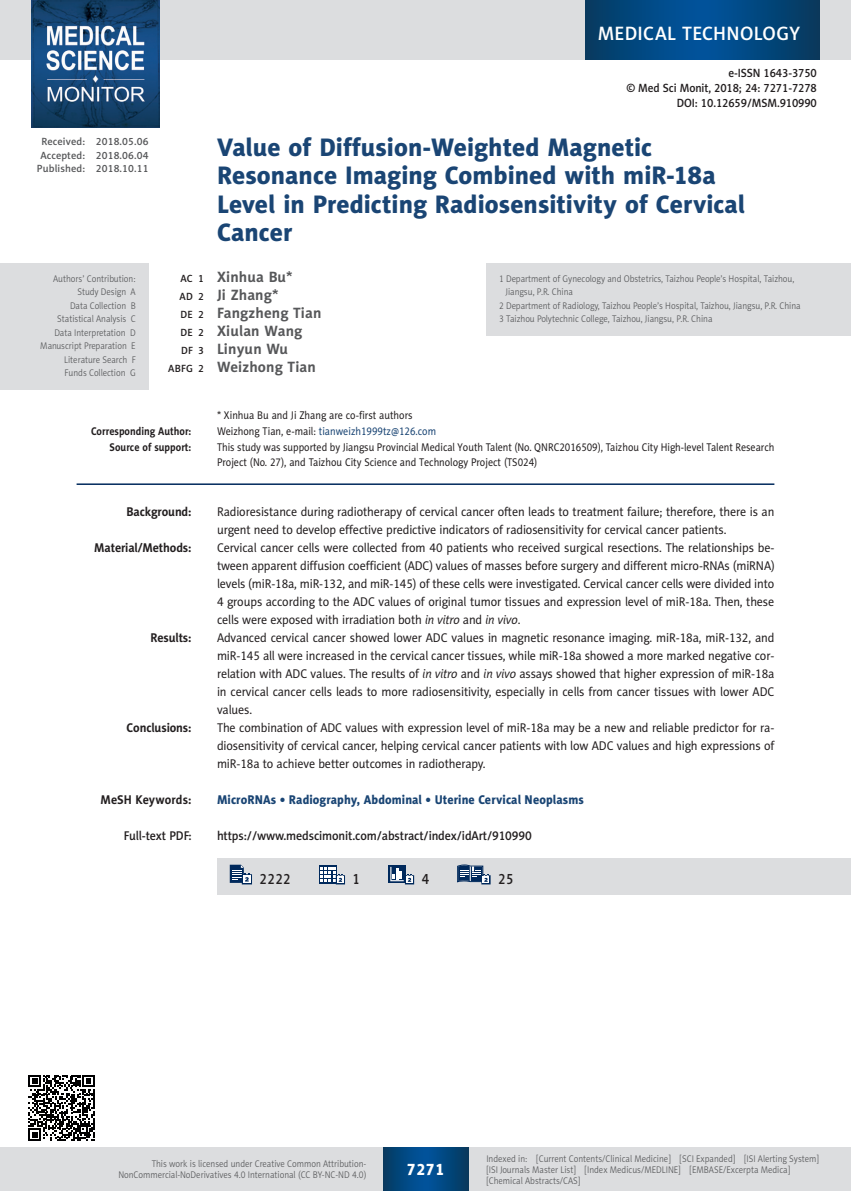
<style>
.page{position:relative;width:851px;height:1191px;background:#fff}
.page>*{position:absolute;margin:0;border:0;box-sizing:border-box;transform-origin:0 0}
.MSM_Tytul{font:25.5px/28.5px "Naomi Sans EFN Heavy";color:#1a4574}
.t1{font:19.5px "Naomi Sans EFN Medium";letter-spacing:.015em;color:#fff}
.t2{font:16.5px "Naomi Sans EFN Heavy";color:#fff}
.MSM_Autorzy{font:700 15px "Naomi Sans EFN";letter-spacing:.01em;color:#57585a}
.MSM_dane{font:15px "Naomi Sans EFN Medium";letter-spacing:.03em;color:#231f20;scale:.9 1}
.MSM_Summary_body{font:12.75px/18px "Naomi Sans EFN";letter-spacing:-.01em;color:#231f20;text-align:justify;scale:.95 1}
.MSM_full_text_pdf{font:12.75px "Naomi Sans EFN Medium";letter-spacing:-.01em;color:#231f20;scale:.95 1}
.MSM_keywords{font:12.75px "Naomi Sans EFN Heavy";letter-spacing:.005em;color:#1a4574;scale:.95 1}
.MSM_Summary_body-2{font:700 12.75px "Naomi Sans EFN";letter-spacing:-.01em;color:#231f20;scale:.95 1}
.MSM_keywords-2{font:700 12.75px "Naomi Sans EFN";letter-spacing:.005em;color:#231f20;scale:.95 1}
.MSM_full_text_pdf-2{font:12px "Naomi Sans EFN Medium";letter-spacing:-.01em;color:#231f20;scale:.95 1}
.MSM_Support{font:11.25px/15.8px "Naomi Sans EFN";color:#231f20;scale:.9 1}
.MSM_Adres{font:11.25px "Naomi Sans EFN";color:#1a4574;scale:.9 1}
.MSM_Adres-2{font:11.25px "Naomi Sans EFN";color:#231f20;scale:.9 1}
.MSM_Adres-3{font:700 11.25px "Naomi Sans EFN";color:#231f20;scale:.9 1}
.MSM_Support-2{font:700 11.25px "Naomi Sans EFN";color:#231f20;scale:.9 1}
.t3{font:10.5px "Naomi Sans EFN Medium";letter-spacing:.01em;color:#57585a}
.MSM_Afiliacja{font:9.75px/11.2px "Naomi Sans EFN Light";color:#57585a;scale:.9 1}
.s1{font-family:"Naomi Sans EFN Medium";font-weight:400;font-size:10.5px;color:#231f20}
.s2{color:#231f20}
.s3{font-style:italic}
</style>
<div class="page">
<div style="left:217px;top:858px;width:633px;height:36px;background:#dcdddf"></div>
<svg style="left:230px;top:864px;width:22px;height:20px"></svg>
<div style="left:319px;top:865px;width:17px;height:18px;background:#00295c"></div>
<svg style="left:320px;top:866px;width:25px;height:18px"></svg>
<div style="left:388px;top:865px;width:18px;height:18px;background:#00295c"></div>
<svg style="left:390px;top:867px;width:24px;height:17px"></svg>
<svg style="left:457px;top:864px;width:33px;height:20px"></svg>
<hr style="left:77px;top:483px;width:697px;height:2px;background:#00295c">
<div style="left:0;top:264px;width:148px;height:126px;background:#dcdddf"></div>
<div style="left:486px;top:264px;width:364px;height:72px;background:#dcdddf"></div>
<svg style="left:28px;top:1075px;width:67px;height:66px"></svg>
<div style="left:0;top:1148px;width:850px;height:43px;background:#dcdddf"></div>
<svg style="left:383px;top:1147px;width:85px;height:43px;background:#02477e"></svg>
<div style="left:0;top:0;width:850px;height:60px;background:#dcdddf"></div>
<svg style="left:585px;top:0;width:234px;height:60px;background:#02477e"></svg>
<img style="left:32px;top:0;width:127px;height:128px">
<h2 class="t1" style="left:597px;top:22px;width:204px">MEDICAL TECHNOLOGY</h2>
<p class="MSM_full_text_pdf-2" style="left:728px;top:66px;width:95px">e-ISSN 1643-3750</p>
<p class="MSM_full_text_pdf-2" style="left:626px;top:81px;width:202px">© Med Sci Monit, 2018; 24: 7271-7278</p>
<p class="MSM_full_text_pdf-2" style="left:676px;top:96px;width:149px">DOI: 10.12659/MSM.910990</p>
<p class="MSM_Tytul" style="left:217px;top:132px;width:529px">Value of Diffusion-Weighted Magnetic Resonance Imaging Combined with miR-18a Level in Predicting Radiosensitivity of Cervical Cancer</p>
<p class="MSM_Autorzy" style="left:180px;top:268px;width:113px"><span class="s1">AC 1</span> Xinhua Bu*</p>
<p class="MSM_Autorzy" style="left:179px;top:286px;width:100px"><span class="s1">AD 2</span> Ji Zhang*</p>
<p class="MSM_Autorzy" style="left:180px;top:304px;width:142px"><span class="s1">DE 2</span> Fangzheng Tian</p>
<p class="MSM_Autorzy" style="left:180px;top:322px;width:123px"><span class="s1">DE 2</span> Xiulan Wang</p>
<p class="MSM_Autorzy" style="left:181px;top:340px;width:109px"><span class="s1">DF 3</span> Linyun Wu</p>
<p class="MSM_Autorzy" style="left:168px;top:358px;width:149px"><span class="s1">ABFG 2</span> Weizhong Tian</p>
<p class="MSM_Adres-2" style="left:217px;top:409px;width:219px">* Xinhua Bu and Ji Zhang are co-first authors</p>
<p class="MSM_Adres-3" style="left:91px;top:424px;width:113px">Corresponding Author:</p>
<p class="MSM_Adres" style="left:217px;top:424px;width:245px"><span class="s2">Weizhong Tian, e-mail:</span> tianweizh1999tz@126.com</p>
<p class="MSM_Support-2" style="left:110px;top:440px;width:92px">Source of support:</p>
<p class="MSM_Support" style="left:217px;top:439px;width:620px">This study was supported by Jiangsu Provincial Medical Youth Talent (No. QNRC2016509), Taizhou City High-level Talent Research<br>Project (No. 27), and Taizhou City Science and Technology Project (TS024)</p>
<p class="MSM_Summary_body-2" style="left:126px;top:504px;width:70px">Background:</p>
<p class="MSM_Summary_body" style="left:217px;top:503px;width:588px">Radioresistance during radiotherapy of cervical cancer often leads to treatment failure; therefore, there is an urgent need to develop effective predictive indicators of radiosensitivity for cervical cancer patients.</p>
<p class="MSM_Summary_body-2" style="left:94px;top:540px;width:104px">Material/Methods:</p>
<p class="MSM_Summary_body" style="left:217px;top:539px;width:588px">Cervical cancer cells were collected from 40 patients who received surgical resections. The relationships be&shy;tween apparent diffusion coefficient (ADC) values of masses before surgery and different micro-RNAs (miRNA) levels (miR-18a, miR-132, and miR-145) of these cells were investigated. Cervical cancer cells were divided into 4 groups according to the ADC values of original tumor tissues and expression level of miR-18a. Then, these cells were exposed with irradiation both <span class="s3">in vitro</span> and <span class="s3">in vivo</span>.</p>
<p class="MSM_Summary_body-2" style="left:150px;top:630px;width:45px">Results:</p>
<p class="MSM_Summary_body" style="left:217px;top:629px;width:588px">Advanced cervical cancer showed lower ADC values in magnetic resonance imaging. miR-18a, miR-132, and miR-145 all were increased in the cervical cancer tissues, while miR-18a showed a more marked negative cor&shy;relation with ADC values. The results of <span class="s3">in vitro</span> and <span class="s3">in vivo</span> assays showed that higher expression of miR-18a in cervical cancer cells leads to more radiosensitivity, especially in cells from cancer tissues with lower ADC values.</p>
<p class="MSM_Summary_body-2" style="left:127px;top:720px;width:70px">Conclusions:</p>
<p class="MSM_Summary_body" style="left:217px;top:719px;width:588px">The combination of ADC values with expression level of miR-18a may be a new and reliable predictor for ra&shy;diosensitivity of cervical cancer, helping cervical cancer patients with low ADC values and high expressions of miR-18a to achieve better outcomes in radiotherapy.</p>
<p class="MSM_keywords-2" style="left:100px;top:792px;width:97px">MeSH Keywords:</p>
<p class="MSM_keywords" style="left:217px;top:792px;width:388px">MicroRNAs • Radiography, Abdominal • Uterine Cervical Neoplasms</p>
<p class="MSM_full_text_pdf" style="left:124px;top:828px;width:73px">Full-text PDF:</p>
<p class="MSM_full_text_pdf" style="left:217px;top:828px;width:333px">https://www.medscimonit.com/abstract/index/idArt/910990</p>
<p class="t3" style="left:41px;top:136px;width:109px">Received: 2018.05.06</p>
<p class="t3" style="left:40px;top:149px;width:110px">Accepted: 2018.06.04</p>
<p class="t3" style="left:37px;top:163px;width:113px">Published: 2018.10.11</p>
<p class="MSM_Afiliacja" style="left:53px;top:273px;width:93px">Authors’ Contribution:</p>
<p class="MSM_Afiliacja" style="left:77px;top:286px;width:66px">Study Design A</p>
<p class="MSM_Afiliacja" style="left:70px;top:300px;width:74px">Data Collection B</p>
<p class="MSM_Afiliacja" style="left:57px;top:313px;width:89px">Statistical Analysis C</p>
<p class="MSM_Afiliacja" style="left:54px;top:327px;width:92px">Data Interpretation D</p>
<p class="MSM_Afiliacja" style="left:40px;top:340px;width:107px">Manuscript Preparation E</p>
<p class="MSM_Afiliacja" style="left:64px;top:354px;width:81px">Literature Search F</p>
<p class="MSM_Afiliacja" style="left:65px;top:367px;width:80px">Funds Collection G</p>
<p class="MSM_Afiliacja" style="left:505px;top:272px;width:322px;line-height:13.5px;text-indent:-6px">1 Department of Gynecology and Obstetrics, Taizhou People’s Hospital, Taizhou,<br>Jiangsu, P.R. China</p>
<p class="MSM_Afiliacja" style="left:499px;top:300px;width:336px">2 Department of Radiology, Taizhou People’s Hospital, Taizhou, Jiangsu, P.R. China</p>
<p class="MSM_Afiliacja" style="left:499px;top:313px;width:238px">3 Taizhou Polytechnic College, Taizhou, Jiangsu, P.R. China</p>
<p class="MSM_dane" style="left:259px;top:870px;width:36px">2222</p>
<p class="MSM_dane" style="left:352px;top:870px;width:10px">1</p>
<p class="MSM_dane" style="left:421px;top:870px;width:10px">4</p>
<p class="MSM_dane" style="left:498px;top:870px;width:19px">25</p>
<p class="MSM_Afiliacja" style="left:118px;top:1158px;width:277px;text-align:right">This work is licensed under Creative Common Attribution-<br>NonCommercial-NoDerivatives 4.0 International (CC BY-NC-ND 4.0)</p>
<p class="t2" style="left:406px;top:1159px;width:40px">7271</p>
<p class="MSM_Afiliacja" style="left:486px;top:1152px;width:371px">Indexed in: [Current Contents/Clinical Medicine] [SCI Expanded] [ISI Alerting System] [ISI Journals Master List] [Index Medicus/MEDLINE] [EMBASE/Excerpta Medica] [Chemical Abstracts/CAS]</p>
</div>
